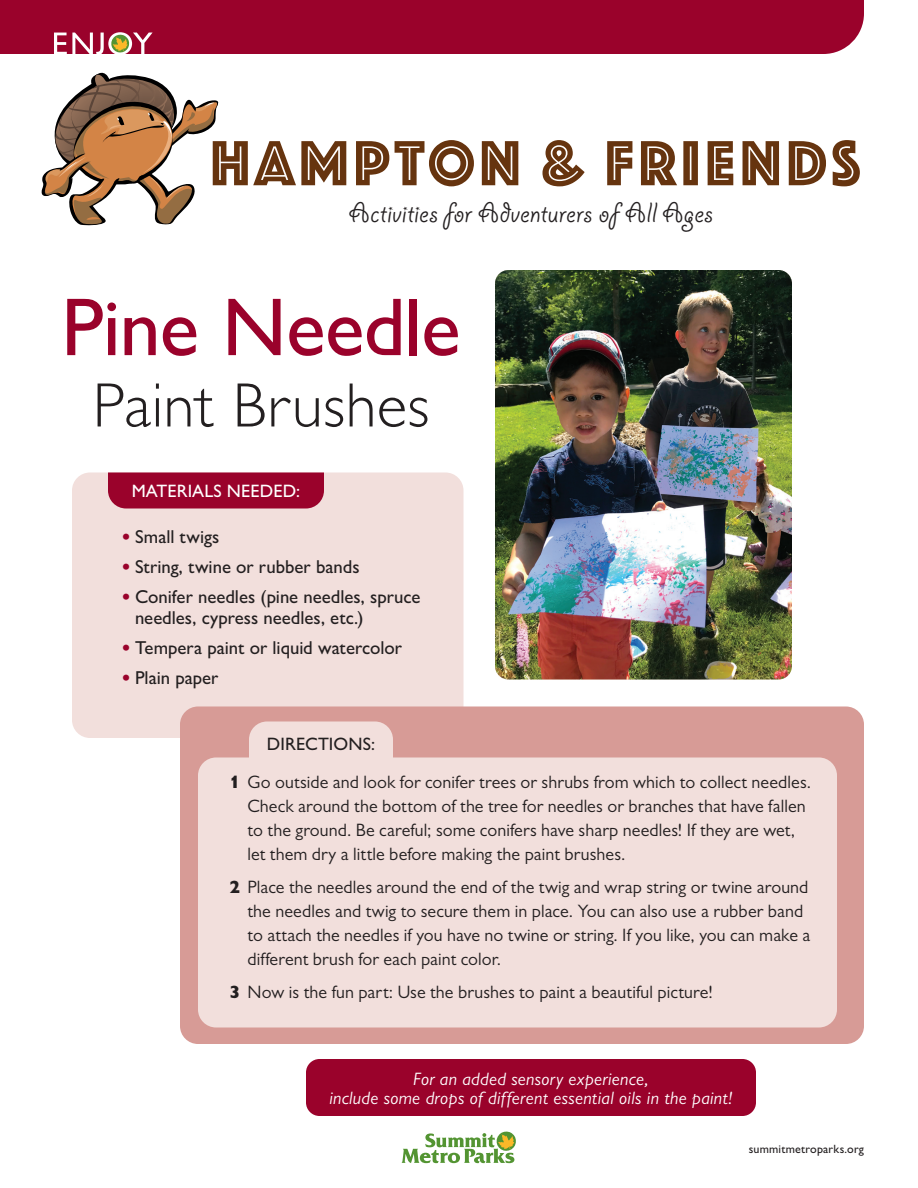
<style>
.page{position:relative;width:918px;height:1188px;background:#fff}
.page>*{position:absolute;margin:0;border:0;box-sizing:border-box;transform-origin:0 0}
.t1{font:500 82.5px "Gill Sans MT Std";letter-spacing:-.015em;color:#9a022b}
.t2{font:66.15px "Phosphate Inline";letter-spacing:.075em;color:#66340f}
.t3{font:300 63px "Gill Sans MT Std";letter-spacing:.01em;color:#231f20}
.t4{font:31.5px "Giddyup Std";letter-spacing:.01em;color:#231f20}
.MATERIALS_Needed{font:500 18.75px/21px "Gill Sans MT Std";color:#231f20}
.DIRECTIONS_Item{font:18px/24px "Gill Sans MT Std";letter-spacing:.005em;color:#231f20}
.Craft_END_TEXT{font:italic 18px/19.5px "Gill Sans MT Std";letter-spacing:.02em;color:#fff;text-align:center}
.BODY_TEXT_1_10_5pt{font:500 18px "Gill Sans MT Std";letter-spacing:.005em;color:#fff}
.DIRECTIONS_Item-2{font:500 18px "Gill Sans MT Std";letter-spacing:.005em;color:#231f20}
.web_address_even_pgs{font:500 12px "Gill Sans MT Std";letter-spacing:.015em;color:#231f20}
.s1{font-weight:800;color:#9a022b}
.s2{font-weight:800}
</style>
<div class="page">
<svg style="left:402px;top:1131px;width:114px;height:32px"></svg>
<div style="left:0;top:0;width:864px;height:54px;background:#9a022b"></div>
<svg style="left:54px;top:33px;width:50px;height:21px"></svg>
<svg style="left:108px;top:32px;width:24px;height:23px"></svg>
<svg style="left:111px;top:33px;width:42px;height:22px"></svg>
<div style="left:306px;top:1059px;width:450px;height:57px;background:#9a022b;border-radius:14px"></div>
<div style="left:72px;top:472px;width:392px;height:266px;background:#f2dfdc;border-radius:18px"></div>
<img style="left:495px;top:270px;width:297px;height:410px">
<svg style="left:41px;top:72px;width:178px;height:154px"></svg>
<div style="left:180px;top:706px;width:684px;height:338px;background:#d79b96;border-radius:18px"></div>
<div style="left:198px;top:758px;width:639px;height:270px;background:#f2dfdc;border-radius:18px"></div>
<div style="left:249px;top:722px;width:144px;height:36px;background:#f2dfdc"></div>
<div style="left:108px;top:472px;width:216px;height:36px;background:#9a022b"></div>
<p class="t2" style="left:210px;top:116px;width:652px">HAMPTON &amp; FRIENDS</p>
<p class="t4" style="left:349px;top:195px;width:366px">Activities for Adventurers of All Ages</p>
<p class="t1" style="left:61px;top:278px;width:401px">Pine Needle</p>
<p class="t3" style="left:93px;top:367px;width:338px">Paint Brushes</p>
<p class="BODY_TEXT_1_10_5pt" style="left:132px;top:480px;width:170px">MATERIALS NEEDED:</p>
<p class="MATERIALS_Needed" style="left:122px;top:526px;width:99px"><span class="s1">•</span> Small twigs</p>
<p class="MATERIALS_Needed" style="left:122px;top:556px;width:240px"><span class="s1">•</span> String, twine or rubber bands</p>
<p class="MATERIALS_Needed" style="left:135px;top:586px;width:287px;text-indent:-14px"><span class="s1">•</span> Conifer needles (pine needles, spruce needles, cypress needles, etc.)</p>
<p class="MATERIALS_Needed" style="left:122px;top:637px;width:282px"><span class="s1">•</span> Tempera paint or liquid watercolor</p>
<p class="MATERIALS_Needed" style="left:122px;top:667px;width:99px"><span class="s1">•</span> Plain paper</p>
<p class="DIRECTIONS_Item-2" style="left:267px;top:733px;width:110px">DIRECTIONS:</p>
<p class="DIRECTIONS_Item" style="left:247px;top:770px;width:565px">Go outside and look for conifer trees or shrubs from which to collect needles.<br>Check around the bottom of the tree for needles or branches that have fallen to the ground. Be careful; some conifers have sharp needles! If they are wet, let them dry a little before making the paint brushes.</p>
<p class="DIRECTIONS_Item" style="left:248px;top:875px;width:564px;text-indent:-18px"><span class="s2">2</span> Place the needles around the end of the twig and wrap string or twine around the needles and twig to secure them in place. You can also use a rubber band to attach the needles if you have no twine or string. If you like, you can make a different brush for each paint color.</p>
<p class="DIRECTIONS_Item" style="left:230px;top:980px;width:485px"><span class="s2">3</span> Now is the fun part: Use the brushes to paint a beautiful picture!</p>
<p class="Craft_END_TEXT" style="left:329px;top:1069px;width:405px">For an added sensory experience,<br>include some drops of different essential oils in the paint!</p>
<p class="web_address_even_pgs" style="left:749px;top:1142px;width:117px">summitmetroparks.org</p>
</div>
